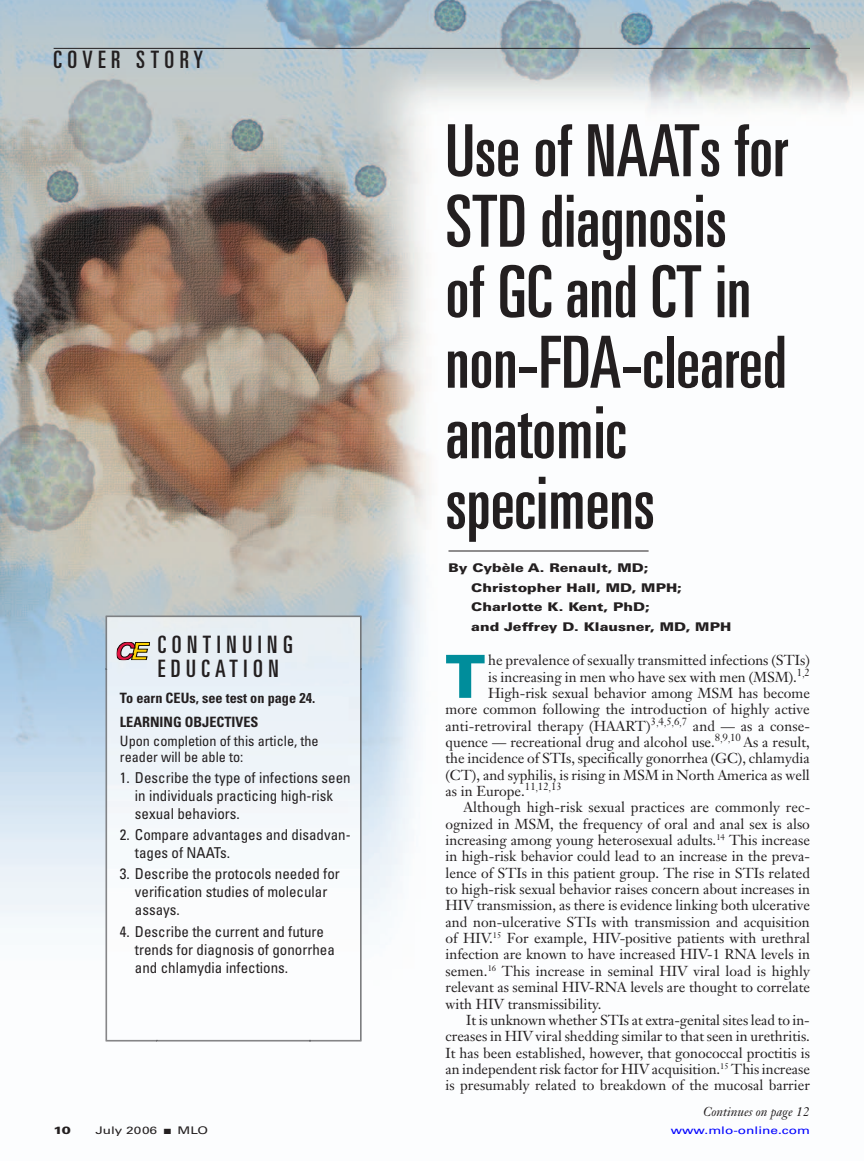
<style>
.page{position:relative;width:864px;height:1161px;background:#fff}
.page>*{position:absolute;margin:0;border:0;box-sizing:border-box;transform-origin:0 0}
.t1{font:ultra-condensed 72px/70.5px "Univers";color:#231f20}
.t2{font:900 59.55px "Univers";color:#008d9b}
.t3{font:ultra-condensed 24px/24px "Univers";letter-spacing:.23em;color:#231f20}
.t4{font:condensed 15px/18px "Univers";color:#231f20}
.t5{font:14.25px "Janson Text";color:#231f20}
.t6{font:condensed 14.25px/15.8px "Univers";color:#231f20}
.t7{font:700 condensed 14.25px/24.2px "Univers";color:#231f20}
.t8{font:italic 12.75px "Janson Text";color:#231f20}
.t9{font:900 12px/19.5px "Univers";color:#231f20;scale:1.2 1}
.t10{font:10.5px "Univers";color:#00f;scale:1.3 1}
.t11{font:10.5px "Univers";color:#231f20;scale:1.3 1}
.t12{font:900 10.5px "Univers";color:#231f20;scale:1.3 1}
</style>
<div class="page">
<img style="left:0;top:0;width:864px;height:1042px">
<hr style="left:54px;top:48px;width:756px;height:1px;background:#231f20">
<img style="left:157px;top:670px;width:153px;height:317px">
<img style="left:106px;top:670px;width:51px;height:371px">
<div style="left:106px;top:616px;width:255px;height:54px;background:#e9eff4"></div>
<img style="left:310px;top:669px;width:51px;height:372px">
<img style="left:157px;top:987px;width:153px;height:54px">
<svg style="left:116px;top:642px;width:34px;height:19px"></svg>
<hr style="left:448px;top:551px;width:201px;height:1px;background:#231f20">
<h3 class="t3" style="left:54px;top:48px;width:151px">COVER STORY</h3>
<h3 class="t3" style="left:158px;top:633px;width:137px">CONTINUING<br>EDUCATION</h3>
<p class="t7" style="left:120px;top:686px;width:197px">To earn CEUs, see test on page 24.<br>LEARNING OBJECTIVES</p>
<p class="t6" style="left:120px;top:733px;width:200px">Upon completion of this article, the reader will be able to:</p>
<p class="t4" style="left:135px;top:769px;width:217px;text-indent:-15px">1. Describe the type of infections seen in individuals practicing high-risk sexual behaviors.</p>
<p class="t4" style="left:135px;top:826px;width:217px;text-indent:-15px">2. Compare advantages and disadvan&shy;tages of NAATs.</p>
<p class="t4" style="left:135px;top:865px;width:206px;text-indent:-15px">3. Describe the protocols needed for verification studies of molecular assays.</p>
<p class="t4" style="left:135px;top:922px;width:201px;text-indent:-15px">4. Describe the current and future trends for diagnosis of gonorrhea and chlamydia infections.</p>
<h1 class="t1" style="left:446px;top:115px;width:344px">Use of NAATs for<br>STD diagnosis<br>of GC and CT in non-FDA-cleared anatomic specimens</h1>
<p class="t9" style="left:471px;top:558px;width:218px;text-indent:-23px">By Cybèle A. Renault, MD;<br>Christopher Hall, MD, MPH;<br>Charlotte K. Kent, PhD;<br>and Jeffrey D. Klausner, MD, MPH</p>
<h2 class="t2" style="left:446px;top:639px;width:41px">T</h2>
<p class="t5" style="left:488px;top:651px;width:323px">he prevalence of sexually transmitted infections (STIs)</p>
<p class="t5" style="left:488px;top:668px;width:323px">is increasing in men who have sex with men (MSM).<sup>1</sup><sup>,</sup><sup>2</sup></p>
<p class="t5" style="left:488px;top:684px;width:323px">High-risk sexual behavior among MSM has become</p>
<p class="t5" style="left:446px;top:700px;width:366px">more common following the introduction of highly active</p>
<p class="t5" style="left:446px;top:717px;width:366px">anti-retroviral therapy (HAART)<sup>3</sup><sup>,</sup><sup>4</sup><sup>,</sup><sup>5</sup><sup>,</sup><sup>6</sup><sup>,</sup><sup>7</sup> and — as a conse-</p>
<p class="t5" style="left:446px;top:733px;width:366px">quence — recreational drug and alcohol use.<sup>8</sup><sup>,</sup><sup>9</sup><sup>,</sup><sup>10</sup> As a result,</p>
<p class="t5" style="left:446px;top:749px;width:366px">the incidence of STIs, specifically gonorrhea (GC), chlamydia</p>
<p class="t5" style="left:446px;top:766px;width:366px">(CT), and syphilis, is rising in MSM in North America as well</p>
<p class="t5" style="left:446px;top:782px;width:118px">as in Europe.<sup>11</sup><sup>,</sup><sup>12</sup><sup>,</sup><sup>13</sup></p>
<p class="t5" style="left:464px;top:798px;width:348px">Although high-risk sexual practices are commonly rec-</p>
<p class="t5" style="left:446px;top:815px;width:366px">ognized in MSM, the frequency of oral and anal sex is also</p>
<p class="t5" style="left:446px;top:831px;width:366px">increasing among young heterosexual adults.<sup>14</sup> This increase</p>
<p class="t5" style="left:446px;top:847px;width:366px">in high-risk behavior could lead to an increase in the preva-</p>
<p class="t5" style="left:446px;top:864px;width:366px">lence of STIs in this patient group. The rise in STIs related</p>
<p class="t5" style="left:446px;top:880px;width:366px">to high-risk sexual behavior raises concern about increases in</p>
<p class="t5" style="left:446px;top:896px;width:366px">HIV transmission, as there is evidence linking both ulcerative</p>
<p class="t5" style="left:446px;top:913px;width:366px">and non-ulcerative STIs with transmission and acquisition</p>
<p class="t5" style="left:446px;top:929px;width:366px">of HIV.<sup>15</sup> For example, HIV-positive patients with urethral</p>
<p class="t5" style="left:446px;top:945px;width:366px">infection are known to have increased HIV-1 RNA levels in</p>
<p class="t5" style="left:446px;top:962px;width:366px">semen.<sup>16</sup> This increase in seminal HIV viral load is highly</p>
<p class="t5" style="left:446px;top:978px;width:366px">relevant as seminal HIV-RNA levels are thought to correlate</p>
<p class="t5" style="left:446px;top:995px;width:158px">with HIV transmissibility.</p>
<p class="t5" style="left:466px;top:1011px;width:345px">It is unknown whether STIs at extra-genital sites lead to in-</p>
<p class="t5" style="left:446px;top:1027px;width:366px">creases in HIV viral shedding similar to that seen in urethritis.</p>
<p class="t5" style="left:446px;top:1044px;width:366px">It has been established, however, that gonococcal proctitis is</p>
<p class="t5" style="left:446px;top:1060px;width:366px">an independent risk factor for HIV acquisition.<sup>15</sup> This increase</p>
<p class="t5" style="left:446px;top:1076px;width:366px">is presumably related to breakdown of the mucosal barrier</p>
<p class="t8" style="left:703px;top:1103px;width:108px">Continues on page 12</p>
<p class="t12" style="left:53px;top:1123px;width:15px">10</p>
<p class="t11" style="left:95px;top:1124px;width:88px">July 2006 ■ MLO</p>
<p class="t10" style="left:671px;top:1124px;width:109px">www.mlo-online.com</p>
</div>
